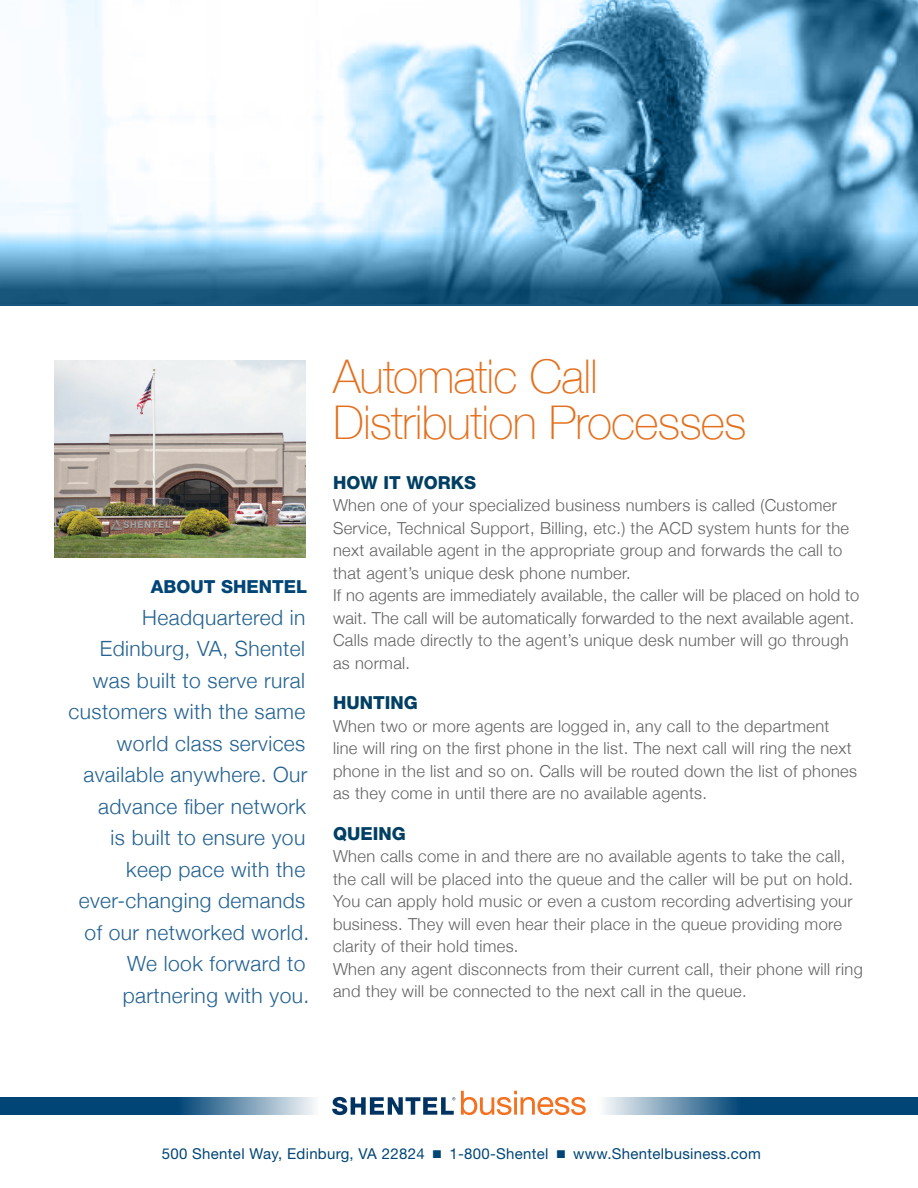
<style>
.page{position:relative;width:918px;height:1188px;background:#fff}
.page>*{position:absolute;margin:0;border:0;box-sizing:border-box;transform-origin:0 0}
.Section_Header{font:100 46.5px/46.5px "Helvetica Neue";letter-spacing:-.02em;color:#e4701e}
.Text-No_Space{font:300 21px/31.5px "Helvetica Neue";letter-spacing:.02em;color:#236291;text-align:right}
.Subhead_1{font:800 18px "Helvetica Neue LT Std";color:#003f63}
.Subhead_1-2{font:800 18px "Helvetica Neue LT Std";color:#004576}
.Text-No_Space-2{font:300 16.5px/22.5px "Helvetica Neue";letter-spacing:.02em;color:#636366}
.Text{font:15px "Helvetica Neue LT Std";letter-spacing:.02em;color:#004576}
</style>
<div class="page">
<img style="left:54px;top:360px;width:252px;height:198px">
<svg style="left:604px;top:1097px;width:314px;height:18px;background:#356b92"></svg>
<svg style="left:332px;top:1097px;width:123px;height:18px"></svg>
<svg style="left:461px;top:1091px;width:125px;height:24px"></svg>
<svg style="left:0;top:1097px;width:315px;height:18px;background:#356b92"></svg>
<svg style="left:0;top:0;width:918px;height:306px"></svg>
<p class="Subhead_1-2" style="left:151px;top:576px;width:158px">ABOUT SHENTEL</p>
<p class="Text-No_Space" style="left:68px;top:600px;width:242px">Headquartered in<br>Edinburg, VA, Shentel was built to serve rural customers with the same world class services available anywhere. Our advance fiber network<br>is built to ensure you keep pace with the ever-changing demands of our networked world.<br>We look forward to partnering with you.</p>
<p class="Section_Header" style="left:333px;top:351px;width:415px">Automatic Call<br>Distribution Processes</p>
<p class="Subhead_1" style="left:333px;top:472px;width:145px">HOW IT WORKS</p>
<p class="Text-No_Space-2" style="left:333px;top:493px;width:518px">When one of your specialized business numbers is called (Customer Service, Technical Support, Billing, etc.) the ACD system hunts for the next available agent in the appropriate group and forwards the call to that agent’s unique desk phone number.</p>
<p class="Text-No_Space-2" style="left:333px;top:583px;width:528px">If no agents are immediately available, the caller will be placed on hold to wait. The call will be automatically forwarded to the next available agent.</p>
<p class="Text-No_Space-2" style="left:333px;top:628px;width:517px">Calls made directly to the agent’s unique desk number will go through as normal.</p>
<p class="Subhead_1" style="left:333px;top:692px;width:86px">HUNTING</p>
<p class="Text-No_Space-2" style="left:333px;top:714px;width:526px">When two or more agents are logged in, any call to the department line will ring on the first phone in the list. The next call will ring the next phone in the list and so on. Calls will be routed down the list of phones as they come in until there are no available agents.</p>
<p class="Subhead_1" style="left:333px;top:823px;width:74px">QUEING</p>
<p class="Text-No_Space-2" style="left:333px;top:844px;width:522px">When calls come in and there are no available agents to take the call, the call will be placed into the queue and the caller will be put on hold.<br>You can apply hold music or even a custom recording advertising your business. They will even hear their place in the queue providing more clarity of their hold times.</p>
<p class="Text-No_Space-2" style="left:333px;top:957px;width:531px">When any agent disconnects from their current call, their phone will ring and they will be connected to the next call in the queue.</p>
<p class="Text" style="left:162px;top:1145px;width:601px">500 Shentel Way, Edinburg, VA 22824 ■ 1-800-Shentel ■ www.Shentelbusiness.com</p>
</div>
